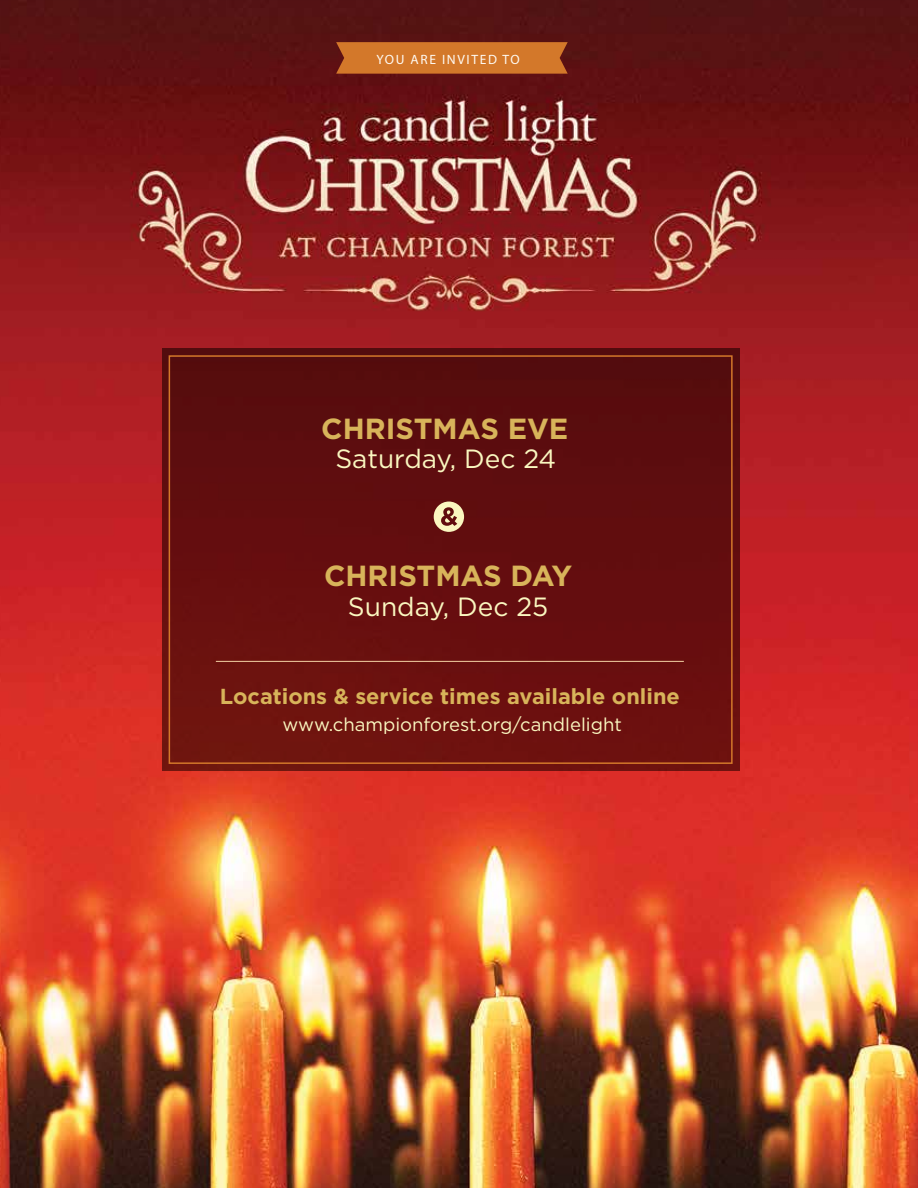
<style>
.page{position:relative;width:918px;height:1188px;background:#fff}
.page>*{position:absolute;margin:0;border:0;box-sizing:border-box;transform-origin:0 0}
.t1{font:700 29.1px "Gotham";color:#d8b45a}
.t2{font:26.4px "Gotham";color:#faf7c0}
.t3{font:700 21.75px "Gotham";color:#d8b45a}
.t4{font:18.45px "Gotham";color:#faf7c0}
.t5{font:13.5px "Myriad Pro";letter-spacing:.12em;color:#fffaf3}
</style>
<div class="page">
<img style="left:0;top:0;width:918px;height:1188px">
<svg style="left:336px;top:42px;width:232px;height:32px;background:#cc7228"></svg>
<div style="left:162px;top:349px;width:577px;height:422px;background:linear-gradient(to bottom,#550b0e,#71120f)"></div>
<div style="left:169px;top:355px;width:564px;height:409px;border:2px solid #d3782a"></div>
<svg style="left:434px;top:502px;width:30px;height:30px"></svg>
<hr style="left:216px;top:661px;width:468px;height:1px;background:#f3d1a4">
<p class="t5" style="left:376px;top:51px;width:145px">YOU ARE INVITED TO</p>
<h1 class="t1" style="left:321px;top:412px;width:249px">CHRISTMAS EVE</h1>
<p class="t2" style="left:335px;top:444px;width:222px">Saturday, Dec 24</p>
<h1 class="t1" style="left:324px;top:559px;width:250px">CHRISTMAS DAY</h1>
<p class="t2" style="left:348px;top:592px;width:202px">Sunday, Dec 25</p>
<p class="t3" style="left:220px;top:684px;width:461px">Locations &amp; service times available online</p>
<p class="t4" style="left:283px;top:714px;width:341px">www.championforest.org/candlelight</p>
</div>
